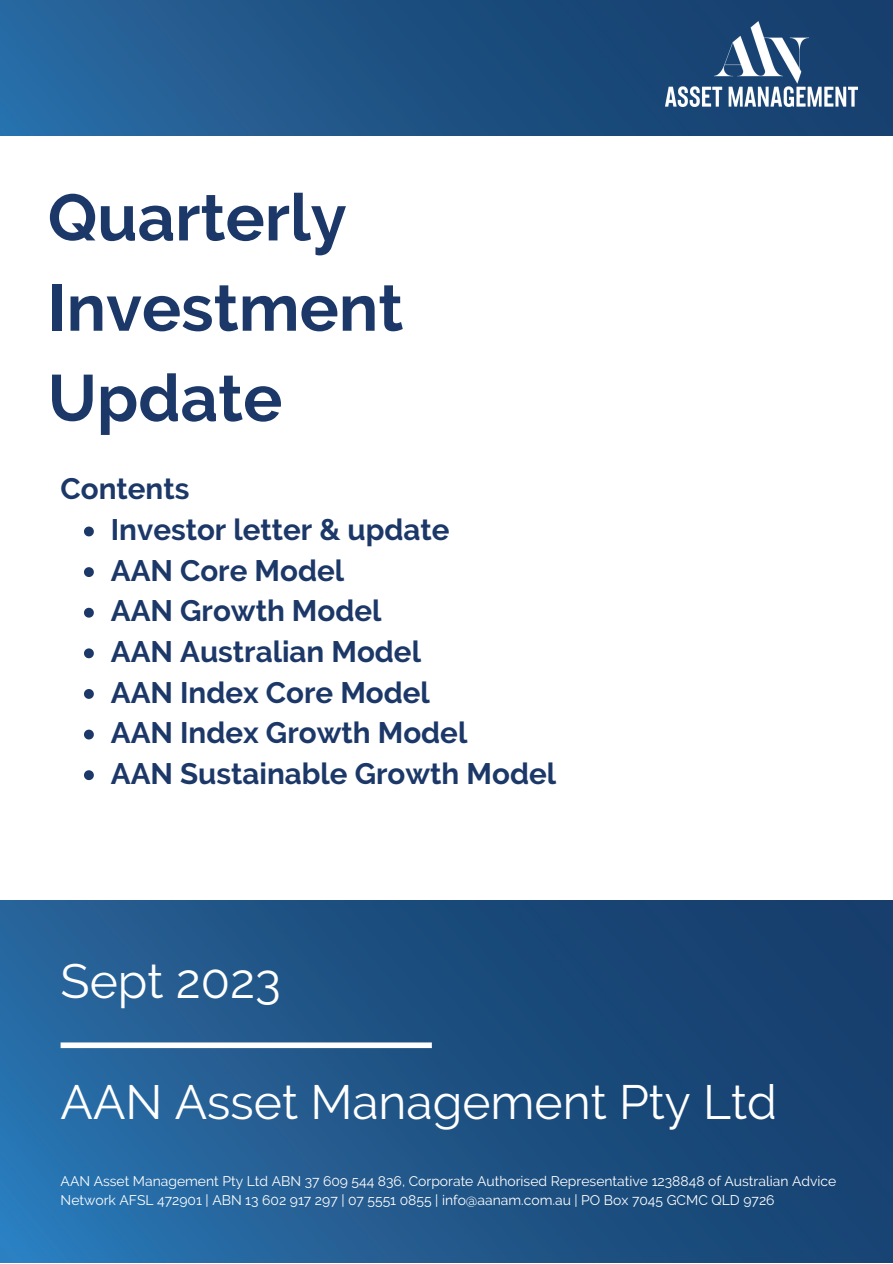
<style>
.page{position:relative;width:893px;height:1264px;background:#fff}
.page>*{position:absolute;margin:0;border:0;box-sizing:border-box;transform-origin:0 0}
.t1{font:700 65.4px "Raleway";color:#1c3868}
.t2{font:48px "Raleway";color:#fff}
.t3{font:700 29.55px "Raleway";color:#1c3868}
.t4{font:13.95px/19px "Raleway";color:#fff}
</style>
<div class="page">
<img style="left:0;top:0;width:892px;height:136px">
<img style="left:665px;top:21px;width:192px;height:86px">
<img style="left:0;top:900px;width:892px;height:362px">
<svg style="left:84px;top:526px;width:10px;height:10px"></svg>
<svg style="left:84px;top:567px;width:10px;height:10px"></svg>
<svg style="left:84px;top:607px;width:10px;height:10px"></svg>
<svg style="left:84px;top:648px;width:10px;height:10px"></svg>
<svg style="left:84px;top:689px;width:10px;height:10px"></svg>
<svg style="left:84px;top:729px;width:10px;height:10px"></svg>
<svg style="left:84px;top:770px;width:10px;height:10px"></svg>
<div style="left:61px;top:1042px;width:371px;height:6px;background:#fff"></div>
<p class="t1" style="left:48px;top:179px;width:300px">Quarterly</p>
<p class="t1" style="left:48px;top:269px;width:357px">Investment</p>
<p class="t1" style="left:48px;top:359px;width:236px">Update</p>
<p class="t3" style="left:61px;top:471px;width:130px">Contents</p>
<p class="t3" style="left:111px;top:512px;width:340px">Investor letter &amp; update</p>
<p class="t3" style="left:111px;top:553px;width:235px">AAN Core Model</p>
<p class="t3" style="left:111px;top:593px;width:272px">AAN Growth Model</p>
<p class="t3" style="left:111px;top:634px;width:312px">AAN Australian Model</p>
<p class="t3" style="left:111px;top:674px;width:320px">AAN Index Core Model</p>
<p class="t3" style="left:111px;top:715px;width:358px">AAN Index Growth Model</p>
<p class="t3" style="left:111px;top:756px;width:447px">AAN Sustainable Growth Model</p>
<p class="t2" style="left:61px;top:953px;width:222px">Sept 2023</p>
<p class="t2" style="left:61px;top:1074px;width:718px">AAN Asset Management Pty Ltd</p>
<p class="t4" style="left:61px;top:1171px;width:777px">AAN Asset Management Pty Ltd ABN 37 609 544 836, Corporate Authorised Representative 1238848 of Australian Advice<br>Network AFSL 472901 | ABN 13 602 917 297 | 07 5551 0855 | info@aanam.com.au | PO Box 7045 GCMC QLD 9726</p>
</div>
